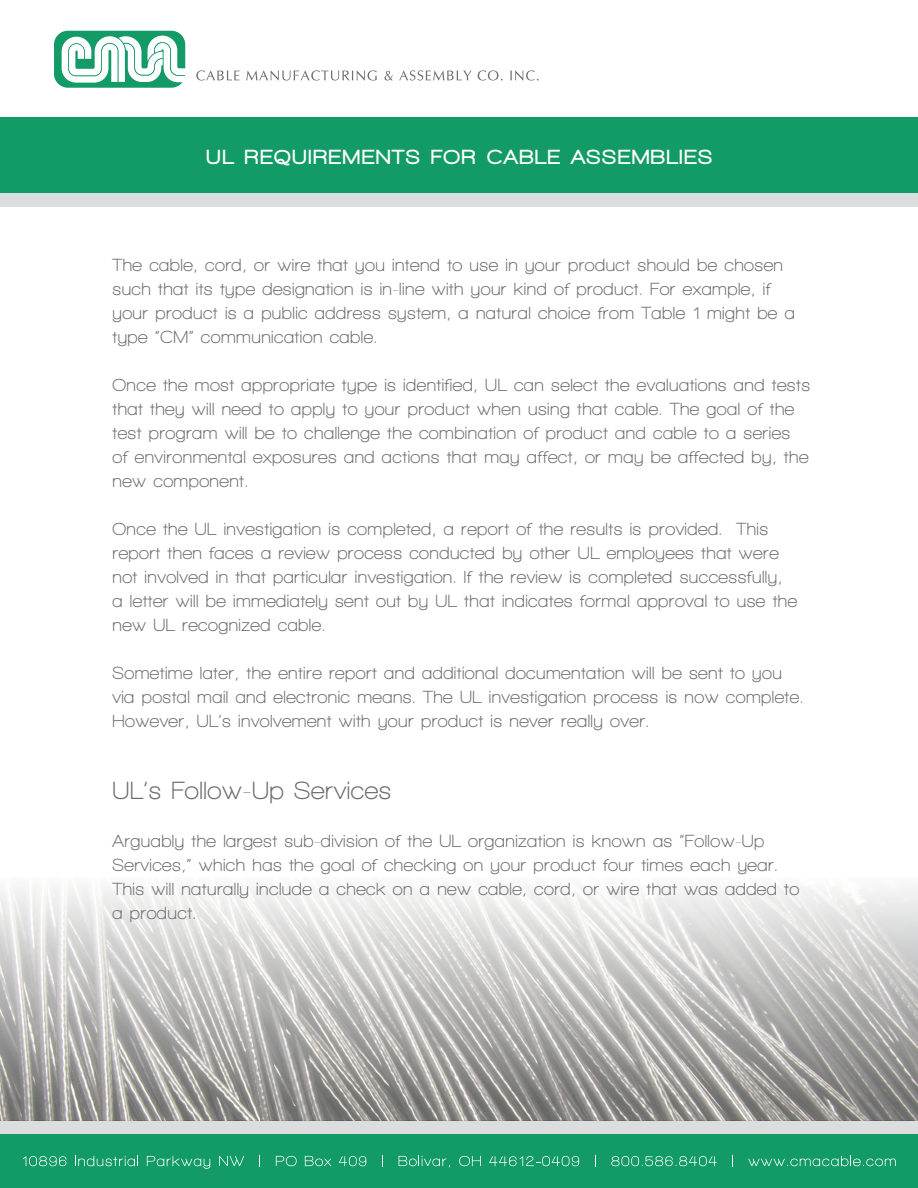
<style>
.page{position:relative;width:918px;height:1188px;background:#fff}
.page>*{position:absolute;margin:0;border:0;box-sizing:border-box;transform-origin:0 0}
.t1{font:700 25.5px "Walkway";letter-spacing:.025em;color:#6c6d70}
.t2{font:900 21px "Walkway";letter-spacing:.1em;color:#fff}
.t3{font:700 18px/24px "Walkway";letter-spacing:.025em;color:#6c6d70}
</style>
<div class="page">
<div style="left:0;top:1134px;width:918px;height:54px;background:#139b67"></div>
<svg style="left:22px;top:1156px;width:44px;height:10px"></svg>
<svg style="left:75px;top:1156px;width:63px;height:10px"></svg>
<svg style="left:147px;top:1156px;width:63px;height:13px"></svg>
<svg style="left:219px;top:1156px;width:25px;height:10px"></svg>
<svg style="left:259px;top:1155px;width:1px;height:12px"></svg>
<svg style="left:276px;top:1156px;width:21px;height:10px"></svg>
<svg style="left:305px;top:1156px;width:27px;height:10px"></svg>
<svg style="left:339px;top:1156px;width:27px;height:10px"></svg>
<svg style="left:382px;top:1155px;width:1px;height:12px"></svg>
<svg style="left:399px;top:1156px;width:51px;height:11px"></svg>
<svg style="left:459px;top:1156px;width:22px;height:10px"></svg>
<svg style="left:489px;top:1156px;width:90px;height:10px"></svg>
<svg style="left:595px;top:1155px;width:1px;height:12px"></svg>
<svg style="left:611px;top:1156px;width:106px;height:10px"></svg>
<svg style="left:732px;top:1155px;width:1px;height:12px"></svg>
<svg style="left:748px;top:1156px;width:148px;height:10px"></svg>
<div style="left:0;top:117px;width:918px;height:90px;background:#139b67"></div>
<div style="left:0;top:194px;width:918px;height:13px;background:#dcdddf"></div>
<div style="left:0;top:1121px;width:918px;height:13px;background:#dcdddf"></div>
<div style="left:54px;top:31px;width:131px;height:57px;background:#139b67;border-radius:14px"></div>
<svg style="left:62px;top:36px;width:124px;height:47px"></svg>
<svg style="left:196px;top:70px;width:43px;height:11px"></svg>
<svg style="left:246px;top:70px;width:131px;height:11px"></svg>
<svg style="left:384px;top:71px;width:9px;height:10px"></svg>
<svg style="left:399px;top:70px;width:72px;height:11px"></svg>
<svg style="left:478px;top:70px;width:25px;height:11px"></svg>
<svg style="left:510px;top:70px;width:28px;height:11px"></svg>
<img style="left:0;top:885px;width:918px;height:236px">
<p class="t2" style="left:207px;top:145px;width:507px">UL REQUIREMENTS FOR CABLE ASSEMBLIES</p>
<p class="t3" style="left:112px;top:253px;width:684px">The cable, cord, or wire that you intend to use in your product should be chosen such that its type designation is in-line with your kind of product. For example, if your product is a public address system, a natural choice from Table 1 might be a type “CM” communication cable.</p>
<p class="t3" style="left:112px;top:373px;width:699px">Once the most appropriate type is identified, UL can select the evaluations and tests that they will need to apply to your product when using that cable. The goal of the test program will be to challenge the combination of product and cable to a series<br>of environmental exposures and actions that may affect, or may be affected by, the new component.</p>
<p class="t3" style="left:112px;top:517px;width:686px">Once the UL investigation is completed, a report of the results is provided. This report then faces a review process conducted by other UL employees that were not involved in that particular investigation. If the review is completed successfully,<br>a letter will be immediately sent out by UL that indicates formal approval to use the new UL recognized cable.</p>
<p class="t3" style="left:112px;top:661px;width:692px">Sometime later, the entire report and additional documentation will be sent to you via postal mail and electronic means. The UL investigation process is now complete.<br>However, UL’s involvement with your product is never really over.</p>
<p class="t1" style="left:112px;top:777px;width:280px">UL’s Follow-Up Services</p>
<p class="t3" style="left:112px;top:829px;width:688px">Arguably the largest sub-division of the UL organization is known as “Follow-Up Services,” which has the goal of checking on your product four times each year.<br>This will naturally include a check on a new cable, cord, or wire that was added to a product.</p>
</div>
